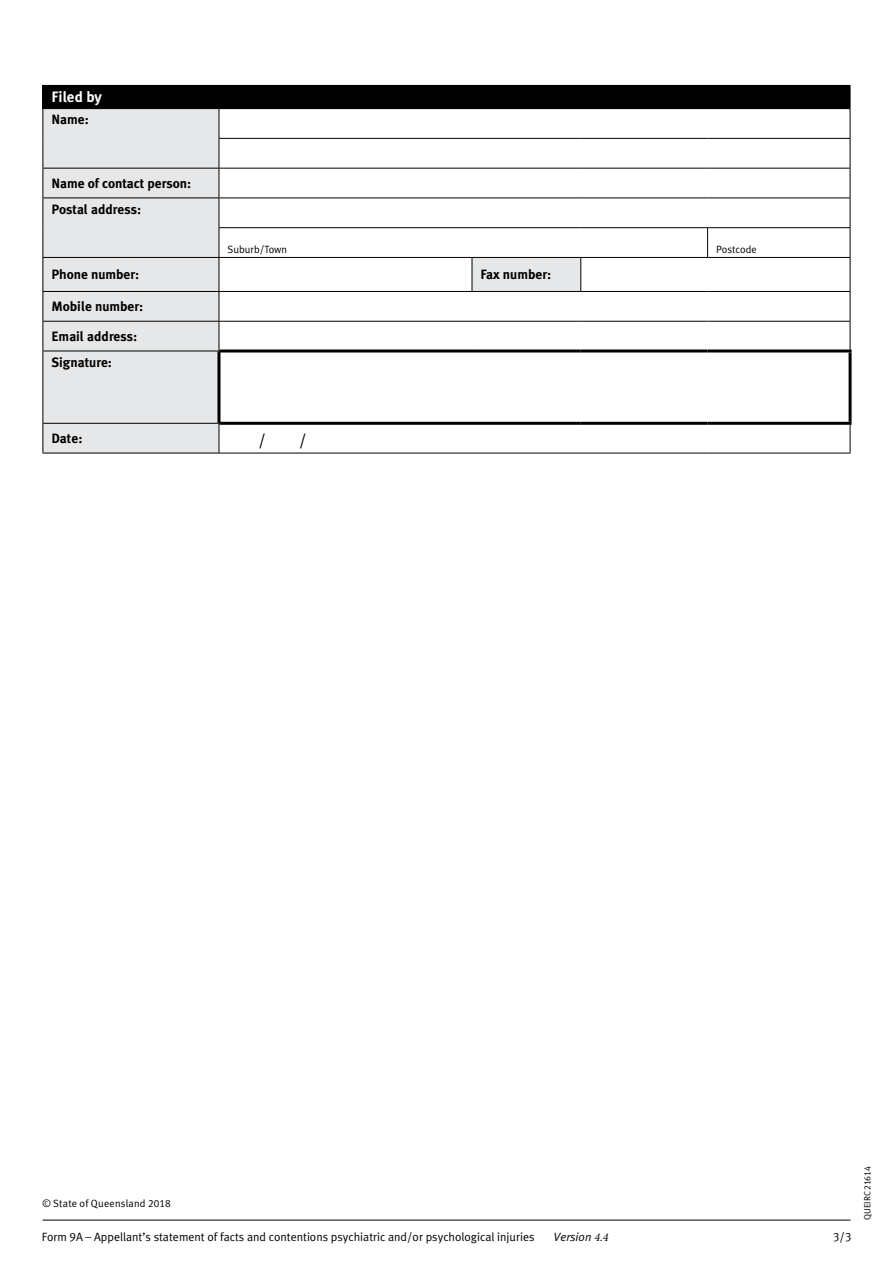
<style>
.page{position:relative;width:893px;height:1263px;background:#fff}
.page>*{position:absolute;margin:0;border:0;box-sizing:border-box;transform-origin:0 0}
.t1{font:16.5px "Meta Plus Normal";color:#000}
.t2{font:700 15px "Meta Plus";color:#fff}
.t3{font:700 13.5px/26px "Meta Plus";color:#000}
.t4{font:12px "Meta Plus Normal";color:#000}
.t5{font:italic 12px "Meta Plus Normal";color:#000}
.t6{font:12px "Meta Plus Normal Caps";color:#000}
.t7{font:10.5px "Meta Plus Normal";letter-spacing:.02em;color:#000}
.t8{font:10.5px "Meta Plus Normal";color:#000}
.t9{font:9px "Meta Plus Normal Caps";letter-spacing:.02em;color:#000}
.s1{font-family:"Meta Plus Normal Caps"}
.s2{font-family:"Minion Pro"}
</style>
<div class="page">
<hr style="left:43px;top:1220px;width:807px;height:1px;background:#000">
<div style="left:43px;top:85px;width:807px;height:24px;background:#000"></div>
<svg style="left:44px;top:109px;width:537px;height:344px"></svg>
<hr style="left:850px;top:168px;width:1px;height:30px;background:#000">
<hr style="left:43px;top:258px;width:1px;height:33px;background:#000">
<hr style="left:472px;top:258px;width:1px;height:33px;background:#000">
<svg style="left:43px;top:292px;width:1px;height:59px"></svg>
<svg style="left:850px;top:292px;width:1px;height:57px"></svg>
<hr style="left:43px;top:351px;width:1px;height:72px;background:#000">
<svg style="left:43px;top:424px;width:1px;height:29px"></svg>
<svg style="left:850px;top:425px;width:1px;height:28px"></svg>
<hr style="left:43px;top:257px;width:176px;height:1px;background:#000">
<hr style="left:850px;top:258px;width:1px;height:33px;background:#000">
<hr style="left:219px;top:349px;width:253px;height:3px;background:#000">
<hr style="left:217px;top:351px;width:3px;height:72px;background:#000">
<hr style="left:472px;top:349px;width:109px;height:3px;background:#000">
<hr style="left:581px;top:349px;width:127px;height:3px;background:#000">
<hr style="left:708px;top:349px;width:144px;height:3px;background:#000">
<hr style="left:849px;top:352px;width:3px;height:70px;background:#000">
<hr style="left:219px;top:422px;width:253px;height:3px;background:#000">
<hr style="left:472px;top:422px;width:109px;height:3px;background:#000">
<hr style="left:581px;top:422px;width:127px;height:3px;background:#000">
<hr style="left:708px;top:422px;width:144px;height:3px;background:#000">
<hr style="left:43px;top:351px;width:176px;height:1px;background:#000">
<hr style="left:43px;top:423px;width:176px;height:1px;background:#000">
<hr style="left:43px;top:453px;width:176px;height:1px;background:#000">
<hr style="left:219px;top:453px;width:253px;height:1px;background:#000">
<hr style="left:472px;top:453px;width:109px;height:1px;background:#000">
<hr style="left:581px;top:453px;width:127px;height:1px;background:#000">
<hr style="left:708px;top:453px;width:142px;height:1px;background:#000">
<svg style="left:850px;top:86px;width:1px;height:82px"></svg>
<hr style="left:219px;top:168px;width:253px;height:1px;background:#000">
<hr style="left:472px;top:168px;width:109px;height:1px;background:#000">
<hr style="left:581px;top:168px;width:127px;height:1px;background:#000">
<hr style="left:708px;top:168px;width:142px;height:1px;background:#000">
<hr style="left:219px;top:138px;width:253px;height:1px;background:#000">
<hr style="left:472px;top:138px;width:109px;height:1px;background:#000">
<hr style="left:581px;top:138px;width:127px;height:1px;background:#000">
<hr style="left:708px;top:138px;width:142px;height:1px;background:#000">
<hr style="left:43px;top:198px;width:1px;height:30px;background:#000">
<svg style="left:43px;top:228px;width:1px;height:29px"></svg>
<svg style="left:850px;top:198px;width:1px;height:59px"></svg>
<hr style="left:219px;top:258px;width:1px;height:33px;background:#000">
<hr style="left:580px;top:258px;width:1px;height:33px;background:#000">
<svg style="left:43px;top:109px;width:1px;height:29px"></svg>
<hr style="left:43px;top:138px;width:1px;height:30px;background:#000">
<svg style="left:219px;top:109px;width:1px;height:59px"></svg>
<hr style="left:708px;top:227px;width:142px;height:1px;background:#000">
<hr style="left:219px;top:291px;width:253px;height:1px;background:#000">
<hr style="left:472px;top:291px;width:109px;height:1px;background:#000">
<hr style="left:581px;top:291px;width:127px;height:1px;background:#000">
<hr style="left:708px;top:291px;width:142px;height:1px;background:#000">
<hr style="left:219px;top:321px;width:253px;height:1px;background:#000">
<svg style="left:219px;top:292px;width:1px;height:59px"></svg>
<hr style="left:472px;top:321px;width:109px;height:1px;background:#000">
<hr style="left:581px;top:321px;width:127px;height:1px;background:#000">
<hr style="left:708px;top:321px;width:142px;height:1px;background:#000">
<svg style="left:219px;top:424px;width:1px;height:29px"></svg>
<hr style="left:43px;top:198px;width:176px;height:1px;background:#000">
<hr style="left:219px;top:227px;width:253px;height:1px;background:#000">
<svg style="left:219px;top:199px;width:1px;height:58px"></svg>
<hr style="left:472px;top:227px;width:109px;height:1px;background:#000">
<hr style="left:581px;top:227px;width:127px;height:1px;background:#000">
<svg style="left:707px;top:228px;width:1px;height:29px"></svg>
<hr style="left:219px;top:257px;width:253px;height:1px;background:#000">
<hr style="left:472px;top:257px;width:109px;height:1px;background:#000">
<hr style="left:581px;top:257px;width:127px;height:1px;background:#000">
<hr style="left:708px;top:257px;width:142px;height:1px;background:#000">
<hr style="left:43px;top:168px;width:176px;height:1px;background:#000">
<hr style="left:43px;top:168px;width:1px;height:30px;background:#000">
<hr style="left:219px;top:168px;width:1px;height:30px;background:#000">
<hr style="left:219px;top:198px;width:253px;height:1px;background:#000">
<hr style="left:472px;top:198px;width:109px;height:1px;background:#000">
<hr style="left:581px;top:198px;width:127px;height:1px;background:#000">
<hr style="left:708px;top:198px;width:142px;height:1px;background:#000">
<hr style="left:43px;top:291px;width:176px;height:1px;background:#000">
<hr style="left:43px;top:321px;width:176px;height:1px;background:#000">
<p class="t2" style="left:51px;top:88px;width:52px">Filed by</p>
<p class="t3" style="left:51px;top:107px;width:39px">Name:</p>
<p class="t3" style="left:51px;top:170px;width:141px">Name of contact person:<br>Postal address:</p>
<p class="t8" style="left:227px;top:243px;width:61px">Suburb/Town</p>
<p class="t8" style="left:716px;top:243px;width:42px">Postcode</p>
<p class="t3" style="left:51px;top:261px;width:89px">Phone number:</p>
<p class="t3" style="left:480px;top:261px;width:72px">Fax number:</p>
<p class="t3" style="left:51px;top:293px;width:93px">Mobile number:</p>
<p class="t3" style="left:51px;top:323px;width:87px">Email address:<br>Signature:</p>
<p class="t3" style="left:51px;top:425px;width:33px">Date:</p>
<p class="t1" style="left:259px;top:430px;width:9px">/</p>
<p class="t1" style="left:299px;top:430px;width:9px">/</p>
<p class="t7" style="left:43px;top:1197px;width:130px">© State of Queensland <span class="s1">2018</span></p>
<p class="t4" style="left:42px;top:1230px;width:494px">Form <span class="s1">9</span>A – Appellant’s statement of facts and contentions psychiatric and/or psychological injuries</p>
<p class="t5" style="left:553px;top:1230px;width:57px">Version <span class="s2">4.4</span></p>
<p class="t6" style="left:833px;top:1230px;width:20px">3/3</p>
<p class="t9" style="left:862px;top:1220px;width:56px;rotate:-90deg">QUEIRC21614</p>
</div>
